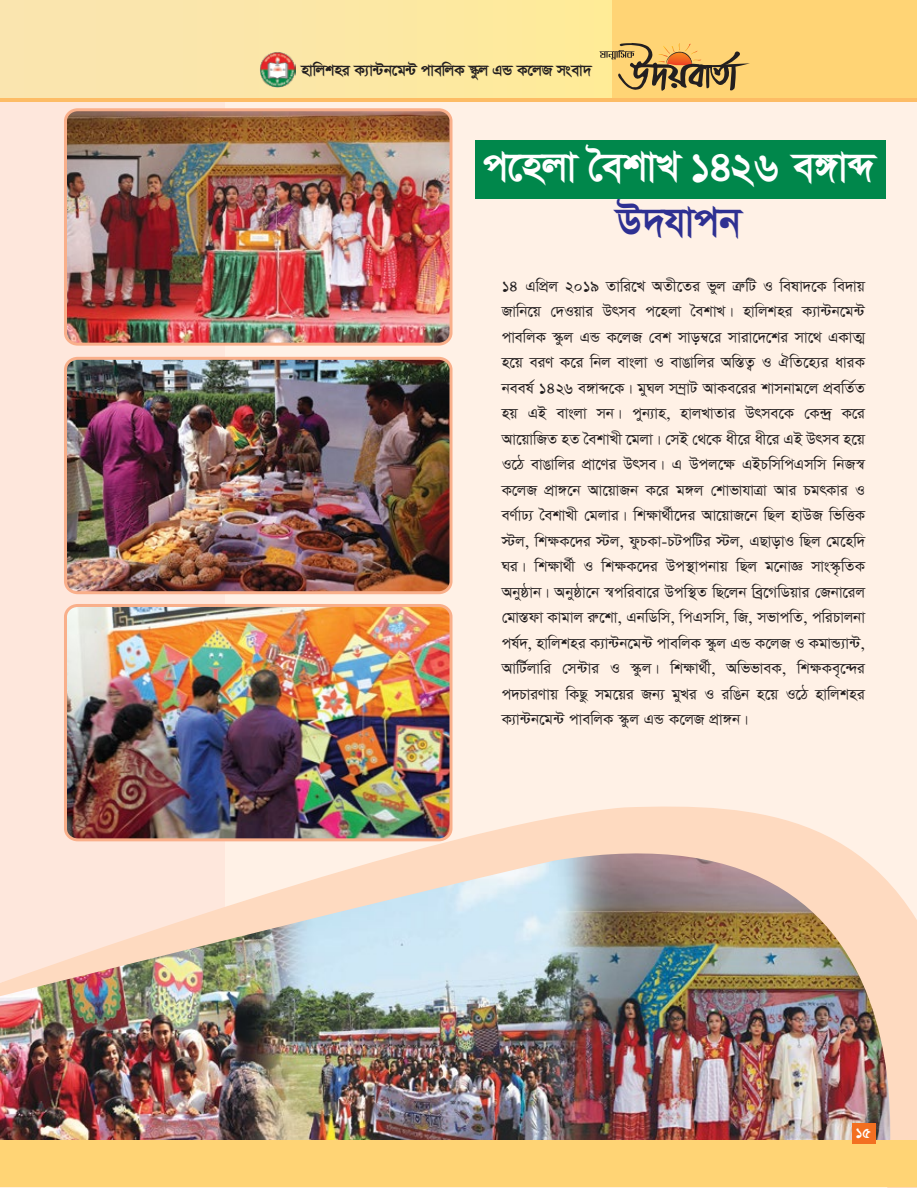
<style>
.page{position:relative;width:917px;height:1188px;background:#fff}
.page>*{position:absolute;margin:0;border:0;box-sizing:border-box;transform-origin:0 0}
.t1{font:700 47.85px "Sutonny MJ";color:#fff}
.t2{font:700 47.85px "Sutonny MJ";color:#2e3092}
.t3{font:18px/25.5px "Sutonny MJ";color:#231f20;text-align:justify}
.t4{font:700 18px "Sutonny MJ";color:#231f20}
.t5{font:700 16.5px "Sutonny MJ";color:#fff}
</style>
<div class="page">
<div style="left:0;top:0;width:916px;height:1187px;background:#fff1e6"></div>
<div style="left:0;top:0;width:225px;height:1038px;background:#fee7dc"></div>
<img style="left:0;top:794px;width:916px;height:346px">
<div style="left:475px;top:140px;width:410px;height:59px;background:#00874b"></div>
<img style="left:68px;top:112px;width:382px;height:230px">
<div style="left:64px;top:108px;width:388px;height:238px;border:3px solid #f9af8a;border-radius:12px"></div>
<img style="left:68px;top:359px;width:383px;height:233px">
<div style="left:64px;top:357px;width:388px;height:237px;border:3px solid #f9af8a;border-radius:12px"></div>
<img style="left:65px;top:606px;width:385px;height:234px">
<div style="left:64px;top:604px;width:388px;height:237px;border:3px solid #f9af8a;border-radius:12px"></div>
<svg style="left:0;top:97px;width:916px;height:4px;fill:#fdbc65"></svg>
<div style="left:0;top:1140px;width:916px;height:47px;background:#ffd475"></div>
<div style="left:852px;top:1123px;width:23px;height:20px;background:#f36f21"></div>
<div style="left:0;top:0;width:916px;height:97px;background:linear-gradient(to bottom,#fce7a6,#fce7a6)"></div>
<div style="left:612px;top:0;width:304px;height:97px;background:#ffd475"></div>
<svg style="left:599px;top:43px;width:150px;height:49px"></svg>
<img style="left:259px;top:52px;width:36px;height:36px">
<p class="t4" style="left:301px;top:61px;width:291px">NVWJKNI K¨V›UB‡G›U CVEWJK ¯‹ZJ GÛ K‡JR MSEV`</p>
<h1 class="t1" style="left:483px;top:141px;width:392px">C‡NJV ˆEKVL 1426 E½VÃ</h1>
<h1 class="t2" style="left:616px;top:196px;width:125px">D`HVCB</h1>
<p class="t3" style="left:501px;top:274px;width:365px">14 GWCÖJ 2019 ZVWI‡L AZX‡ZI FYJ ÎÆWU I WELV`‡K WE`VQ RVWB‡Q †`IQVI DRME C‡NJV ˆEKVL| NVWJKNI K¨V›UB‡G›U CVEWJK ¯‹ZJ GÛ K‡JR †EK MVO¤^‡I MVIV‡`‡KI MV‡_ GKVZ¥ N‡Q EIY K‡I WBJ EVSJV I EVOVWJI AW¯ÍZ¡ I HWZ‡N¨I AVIK BEEL© 1426 E½VÃ‡K| GYNJ M¤ªVU AVKE‡II KVMBVG‡J CÖEWZ©Z NQ GB EVSJV MB| CYB¨VN, NVJLVZVI DRME‡K †K›`ªK‡I AV‡QVWRZ NZ ˆEKVLX ‡GJV| †MB †_‡K AX‡I AX‡I GB DRME N‡Q I‡V EVOVWJI CÖV‡YI DRME| G DCJ‡Ÿ GBPWMWCGMWM WBR¯^ K‡JR CÖV½‡B AV‡QVRB K‡I G½J †KVFVHVÎV AVI PGRKVI I EY©VX¨ ˆEKVLX †GJVI| WKŸV_©X‡`I AV‡QVR‡B WQJ NVDR WFWËK ÷J, WKŸK‡`I ÷J, DZPKV-PUCWUI ÷J, GQVOVI WQJ †G‡NW` NI| WKŸV_©X I WKŸK‡`I DC¯’VCBVQ WQJ G‡BVÁ MVS¯‹…WZK ABYÔVB| ABYÔV‡B ¯^CWIEV‡I DCW¯’Z WQ‡JB WEª‡MWWQVI †RBV‡IJ †GV¯ÍDV KVGVJ IÆ‡KV, GBWWWM, WCGMWM, WR, MFVCWZ, CWIPVJBV CL©`, NVWJKNI K¨V›UB‡G›U CVEWJK ¯‹ZJ GÛ K‡JR I KGVÛ¨V›U, AVWU©JVWI †M›UVI I ¯‹ZJ| WKŸV_©X, AWFFVEK, WKŸKE„‡›`I C`PVIYVQ WKQZMG‡QI RB¨ GYLI I IWOB N‡Q I‡V NVWJKNI K¨V›UB‡G›U CVEWJK ¯‹ZJ GÛ K‡JR CÖV½B|</p>
<p class="t5" style="left:856px;top:1124px;width:16px">15</p>
</div>
